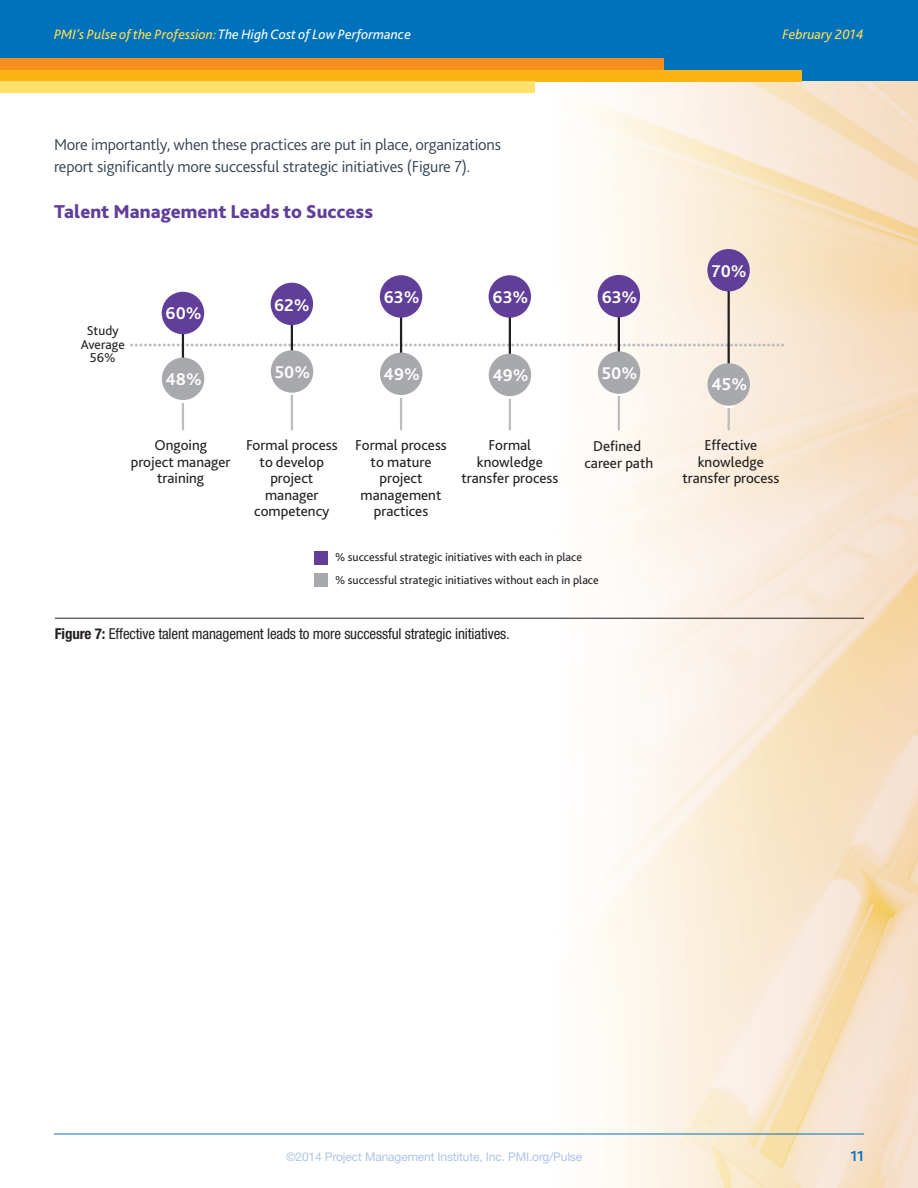
<style>
.page{position:relative;width:918px;height:1188px;background:#fff}
.page>*{position:absolute;margin:0;border:0;box-sizing:border-box;transform-origin:0 0}
.t1{font:800 19.5px "Bliss 2";color:#603e99}
.t2{font:700 17.85px "Bliss 2";color:#fff}
.Body{font:300 16.5px/22.5px "Bliss 2";letter-spacing:-.01em;color:#334150}
.t3{font:15px/16.5px "Bliss 2";color:#231f20;text-align:center}
.Figure{font:condensed 15px "Helvetica Neue LT Std";letter-spacing:-.01em;color:#231f20}
.t4{font:700 15px "Bliss 2";color:#0072bc}
.t5{font:italic 14.25px "Bliss 2";color:#fff}
.t6{font:italic 14.25px "Bliss 2";color:#ffdd54}
.t7{font:13.5px/13.5px "Bliss 2";color:#231f20;text-align:center}
.t8{font:12px/22.5px "Bliss 2";color:#231f20}
.t9{font:12px "Helvetica Neue LT Std";letter-spacing:-.01em;color:#aec5e5}
.s1{color:#ffdd54}
.s2{font-weight:700}
</style>
<div class="page">
<img style="left:135px;top:82px;width:783px;height:1106px">
<div style="left:0;top:0;width:918px;height:81px;background:#0072bc"></div>
<div style="left:0;top:58px;width:663px;height:12px;background:#f68f1e"></div>
<div style="left:0;top:70px;width:802px;height:11px;background:#fbb416"></div>
<div style="left:0;top:81px;width:535px;height:12px;background:#ffe068"></div>
<hr style="left:54px;top:1134px;width:810px;height:1px;background:#0072bc">
<svg style="left:132px;top:344px;width:652px;height:3px"></svg>
<hr style="left:509px;top:379px;width:2px;height:50px;background:#bcbdc0">
<div style="left:315px;top:552px;width:13px;height:13px;background:#603e99"></div>
<div style="left:315px;top:573px;width:13px;height:13px;background:#a8a9ad"></div>
<hr style="left:182px;top:376px;width:2px;height:53px;background:#bcbdc0">
<hr style="left:291px;top:369px;width:2px;height:60px;background:#bcbdc0">
<hr style="left:400px;top:387px;width:2px;height:42px;background:#bcbdc0">
<hr style="left:618px;top:374px;width:2px;height:55px;background:#bcbdc0">
<hr style="left:728px;top:369px;width:2px;height:60px;background:#bcbdc0">
<hr style="left:509px;top:285px;width:2px;height:91px;background:#231f20">
<hr style="left:182px;top:322px;width:2px;height:54px;background:#231f20">
<hr style="left:291px;top:315px;width:2px;height:61px;background:#231f20">
<hr style="left:400px;top:318px;width:2px;height:58px;background:#231f20">
<hr style="left:618px;top:280px;width:2px;height:96px;background:#231f20">
<hr style="left:728px;top:275px;width:2px;height:101px;background:#231f20">
<div style="left:707px;top:249px;width:43px;height:42px;background:#603e99;border-radius:50%"></div>
<div style="left:598px;top:275px;width:42px;height:42px;background:#603e99;border-radius:50%"></div>
<div style="left:489px;top:275px;width:42px;height:43px;background:#603e99;border-radius:50%"></div>
<div style="left:380px;top:275px;width:42px;height:43px;background:#603e99;border-radius:50%"></div>
<div style="left:271px;top:283px;width:42px;height:42px;background:#603e99;border-radius:50%"></div>
<div style="left:162px;top:292px;width:42px;height:42px;background:#603e99;border-radius:50%"></div>
<svg style="left:724px;top:406px;width:10px;height:2px"></svg>
<svg style="left:614px;top:394px;width:10px;height:2px"></svg>
<svg style="left:506px;top:396px;width:9px;height:2px"></svg>
<svg style="left:396px;top:395px;width:10px;height:2px"></svg>
<svg style="left:289px;top:393px;width:10px;height:2px"></svg>
<svg style="left:178px;top:400px;width:10px;height:2px"></svg>
<div style="left:708px;top:363px;width:42px;height:43px;background:#a8a9ad;border-radius:50%"></div>
<div style="left:598px;top:351px;width:42px;height:43px;background:#a8a9ad;border-radius:50%"></div>
<div style="left:489px;top:354px;width:42px;height:42px;background:#a8a9ad;border-radius:50%"></div>
<div style="left:380px;top:353px;width:42px;height:42px;background:#a8a9ad;border-radius:50%"></div>
<div style="left:271px;top:350px;width:42px;height:43px;background:#a8a9ad;border-radius:50%"></div>
<div style="left:162px;top:358px;width:42px;height:42px;background:#a8a9ad;border-radius:50%"></div>
<hr style="left:55px;top:618px;width:809px;height:1px;background:#231f20">
<p class="t5" style="left:54px;top:25px;width:359px"><span class="s1">PMI’s Pulse of the Profession:</span> The High Cost of Low Performance</p>
<p class="t6" style="left:782px;top:25px;width:83px">February 2014</p>
<p class="Body" style="left:54px;top:133px;width:449px">More importantly, when these practices are put in place, organizations report significantly more successful strategic initiatives (Figure 7).</p>
<p class="t1" style="left:54px;top:199px;width:320px">Talent Management Leads to Success</p>
<p class="t7" style="left:81px;top:324px;width:46px">Study<br>Average<br>56%</p>
<p class="t2" style="left:166px;top:302px;width:38px">60%</p>
<p class="t2" style="left:165px;top:368px;width:38px">48%</p>
<p class="t2" style="left:274px;top:294px;width:37px">62%</p>
<p class="t2" style="left:384px;top:286px;width:37px">63%</p>
<p class="t2" style="left:493px;top:286px;width:37px">63%</p>
<p class="t2" style="left:602px;top:286px;width:37px">63%</p>
<p class="t2" style="left:275px;top:361px;width:37px">50%</p>
<p class="t2" style="left:384px;top:363px;width:38px">49%</p>
<p class="t2" style="left:492px;top:364px;width:38px">49%</p>
<p class="t2" style="left:602px;top:362px;width:37px">50%</p>
<p class="t2" style="left:712px;top:260px;width:36px">70%</p>
<p class="t2" style="left:711px;top:373px;width:37px">45%</p>
<p class="t3" style="left:131px;top:437px;width:101px">Ongoing<br>project manager training</p>
<p class="t3" style="left:246px;top:437px;width:93px">Formal process to develop project manager competency</p>
<p class="t3" style="left:355px;top:437px;width:93px">Formal process to mature project management practices</p>
<p class="t3" style="left:461px;top:437px;width:98px">Formal knowledge transfer process</p>
<p class="t3" style="left:584px;top:438px;width:70px">Defined career path</p>
<p class="t3" style="left:682px;top:437px;width:98px">Effective knowledge transfer process</p>
<p class="t8" style="left:335px;top:546px;width:265px">% successful strategic initiatives with each in place<br>% successful strategic initiatives without each in place</p>
<p class="Figure" style="left:55px;top:625px;width:456px"><span class="s2">Figure 7:</span> Effective talent management leads to more successful strategic initiatives.</p>
<p class="t9" style="left:286px;top:1150px;width:298px">©2014 Project Management Institute, Inc. PMI.org/Pulse</p>
<p class="t4" style="left:851px;top:1147px;width:15px">11</p>
</div>
